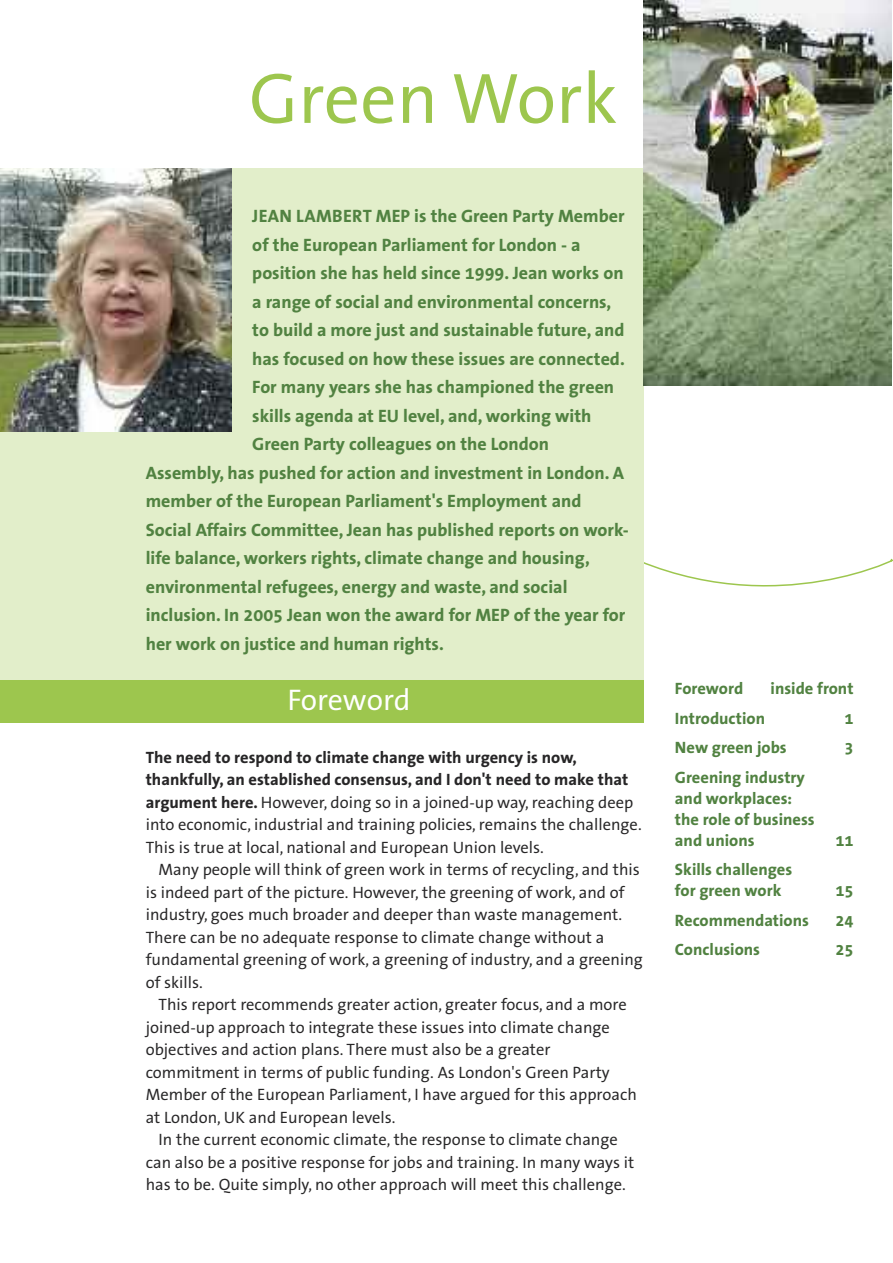
<style>
.page{position:relative;width:893px;height:1263px;background:#fff}
.page>*{position:absolute;margin:0;border:0;box-sizing:border-box;transform-origin:0 0}
.t1{font:72px "The Sans Office";color:#9dc64e}
.t2{font:30px "The Sans Office";color:#fff}
.t3{font:700 18px "The Sans Office";color:#518241}
.t4{font:16.5px/22.5px "The Sans Office";color:#272627}
.t5{font:700 16.5px/21px "The Sans Office";color:#518241}
.s1{font-weight:700}
</style>
<div class="page">
<svg style="left:644px;top:558px;width:249px;height:29px"></svg>
<div style="left:0;top:168px;width:644px;height:512px;background:#e2eeca"></div>
<div style="left:0;top:680px;width:644px;height:43px;background:#9dc64e"></div>
<img style="left:644px;top:0;width:247px;height:385px">
<img style="left:0;top:168px;width:231px;height:263px">
<h1 class="t1" style="left:249px;top:70px;width:370px">Green Work</h1>
<p class="t3" style="left:252px;top:209px;width:374px">JEAN LAMBERT MEP is the Green Party Member</p>
<p class="t3" style="left:252px;top:238px;width:330px">of the European Parliament for London - a</p>
<p class="t3" style="left:252px;top:266px;width:373px">position she has held since 1999. Jean works on</p>
<p class="t3" style="left:252px;top:295px;width:361px">a range of social and environmental concerns,</p>
<p class="t3" style="left:252px;top:323px;width:374px">to build a more just and sustainable future, and</p>
<p class="t3" style="left:252px;top:352px;width:374px">has focused on how these issues are connected.</p>
<p class="t3" style="left:252px;top:380px;width:363px">For many years she has championed the green</p>
<p class="t3" style="left:252px;top:409px;width:341px">skills agenda at EU level, and, working with</p>
<p class="t3" style="left:252px;top:437px;width:298px">Green Party colleagues on the London</p>
<p class="t3" style="left:146px;top:466px;width:480px">Assembly, has pushed for action and investment in London. A</p>
<p class="t3" style="left:146px;top:494px;width:437px">member of the European Parliament's Employment and</p>
<p class="t3" style="left:146px;top:523px;width:485px">Social Affairs Committee, Jean has published reports on work-</p>
<p class="t3" style="left:146px;top:551px;width:446px">life balance, workers rights, climate change and housing,</p>
<p class="t3" style="left:146px;top:580px;width:423px">environmental refugees, energy and waste, and social</p>
<p class="t3" style="left:146px;top:608px;width:481px">inclusion. In 2005 Jean won the award for MEP of the year for</p>
<p class="t3" style="left:146px;top:637px;width:300px">her work on justice and human rights.</p>
<h2 class="t2" style="left:287px;top:688px;width:125px">Foreword</h2>
<p class="t4" style="left:146px;top:747px;width:497px"><span class="s1">The need to respond to climate change with urgency is now, thankfully, an established consensus, and I don't need to make that argument here.</span> However, doing so in a joined-up way, reaching deep into economic, industrial and training policies, remains the challenge.<br>This is true at local, national and European Union levels.</p>
<p class="t4" style="left:146px;top:860px;width:499px;text-indent:13px">Many people will think of green work in terms of recycling, and this is indeed part of the picture. However, the greening of work, and of industry, goes much broader and deeper than waste management.<br>There can be no adequate response to climate change without a fundamental greening of work, a greening of industry, and a greening of skills.</p>
<p class="t4" style="left:146px;top:995px;width:493px;text-indent:13px">This report recommends greater action, greater focus, and a more joined-up approach to integrate these issues into climate change objectives and action plans. There must also be a greater commitment in terms of public funding. As London's Green Party Member of the European Parliament, I have argued for this approach at London, UK and European levels.</p>
<p class="t4" style="left:146px;top:1130px;width:490px;text-align:center">In the current economic climate, the response to climate change can also be a positive response for jobs and training. In many ways it has to be. Quite simply, no other approach will meet this challenge.</p>
<p class="t5" style="left:675px;top:679px;width:70px">Foreword</p>
<p class="t5" style="left:771px;top:679px;width:84px">inside front</p>
<p class="t5" style="left:675px;top:709px;width:92px">Introduction</p>
<p class="t5" style="left:844px;top:709px;width:11px">1</p>
<p class="t5" style="left:675px;top:738px;width:113px">New green jobs</p>
<p class="t5" style="left:844px;top:738px;width:11px">3</p>
<p class="t5" style="left:675px;top:768px;width:141px">Greening industry and workplaces: the role of business and unions</p>
<p class="t5" style="left:835px;top:831px;width:20px">11</p>
<p class="t5" style="left:675px;top:860px;width:119px">Skills challenges for green work</p>
<p class="t5" style="left:835px;top:881px;width:20px">15</p>
<p class="t5" style="left:675px;top:911px;width:135px">Recommendations</p>
<p class="t5" style="left:835px;top:911px;width:20px">24</p>
<p class="t5" style="left:675px;top:940px;width:87px">Conclusions</p>
<p class="t5" style="left:835px;top:940px;width:20px">25</p>
</div>
